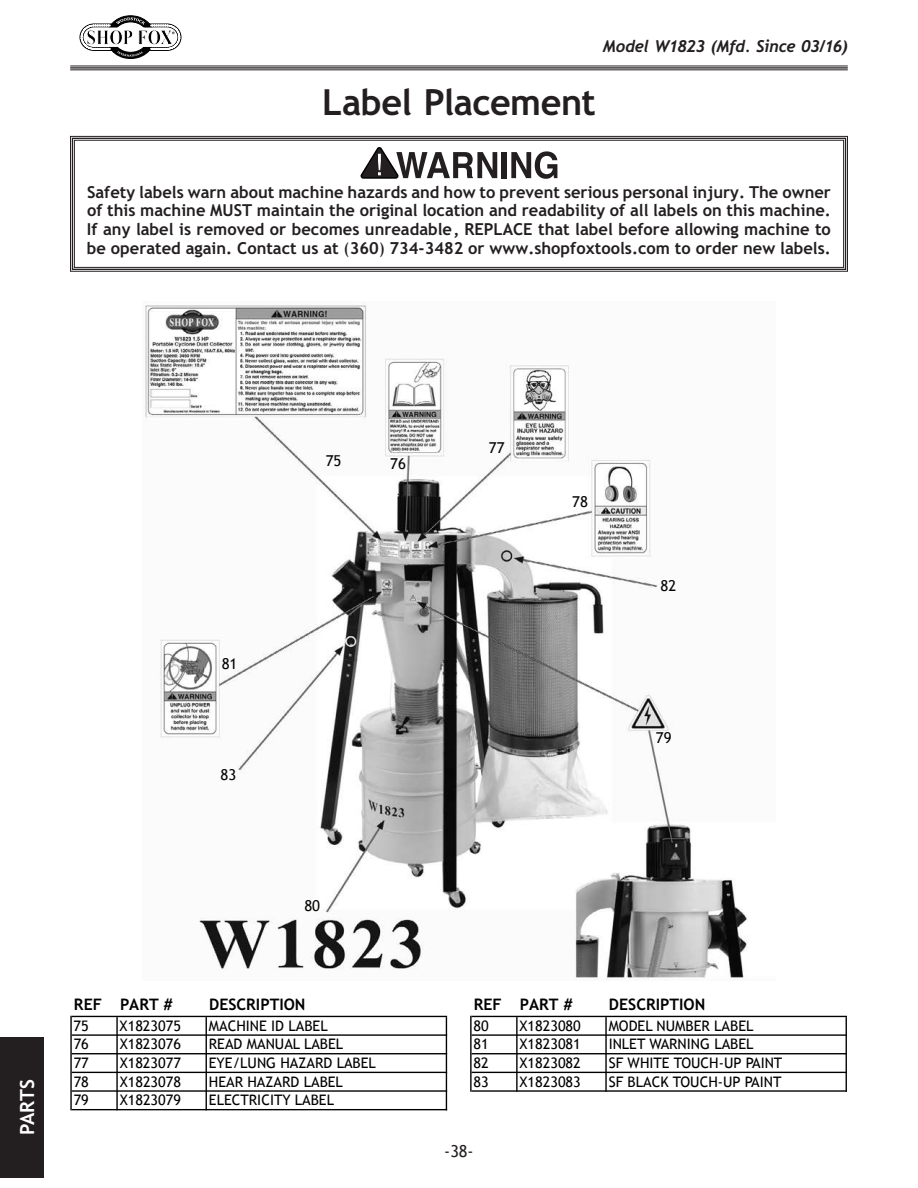
<style>
.page{position:relative;width:918px;height:1188px;background:#fff}
.page>*{position:absolute;margin:0;border:0;box-sizing:border-box;transform-origin:0 0}
.t1{font:36px "Trebuchet MS Bold";letter-spacing:-.015em;color:#231f20}
.t2{font:19.5px "Trebuchet MS Bold";color:#fff}
.t3{font:16.5px/18.8px "Trebuchet MS Bold";color:#231f20;text-align:justify}
.t4{font:italic 16.5px "Trebuchet MS Bold";letter-spacing:-.02em;color:#231f20}
.t5{font:16.5px "Trebuchet MS";color:#231f20}
.t6{font:15.9px "Trebuchet MS Bold";color:#000}
.t7{font:15px "Trebuchet MS";color:#050504}
.t8{font:14.55px "Trebuchet MS";color:#000}
.s1{font-family:"Trebuchet MS"}
</style>
<div class="page">
<svg style="left:79px;top:15px;width:103px;height:44px"></svg>
<hr style="left:70px;top:66px;width:778px;height:4px;background:#6d6a6b">
<hr style="left:70px;top:66px;width:778px;height:1px;background:#231f20">
<hr style="left:70px;top:67px;width:778px;height:2px;background:#231f20">
<hr style="left:70px;top:70px;width:778px;height:1px;background:#231f20">
<div style="left:0;top:1037px;width:43px;height:140px;background:#231f20"></div>
<hr style="left:72px;top:1016px;width:375px;height:1px;background:#000">
<hr style="left:72px;top:1034px;width:375px;height:2px;background:#000">
<hr style="left:72px;top:1053px;width:375px;height:1px;background:#000">
<hr style="left:72px;top:1072px;width:375px;height:1px;background:#000">
<hr style="left:72px;top:1090px;width:375px;height:2px;background:#000">
<hr style="left:70px;top:1016px;width:2px;height:94px;background:#000">
<hr style="left:116px;top:1017px;width:2px;height:93px;background:#000">
<hr style="left:206px;top:1017px;width:1px;height:93px;background:#000">
<hr style="left:446px;top:1017px;width:1px;height:93px;background:#000">
<hr style="left:470px;top:1016px;width:2px;height:76px;background:#000">
<hr style="left:516px;top:1017px;width:2px;height:75px;background:#000">
<hr style="left:605px;top:1017px;width:2px;height:75px;background:#000">
<hr style="left:846px;top:1017px;width:1px;height:75px;background:#000">
<hr style="left:472px;top:1016px;width:375px;height:1px;background:#000">
<hr style="left:472px;top:1034px;width:375px;height:2px;background:#000">
<hr style="left:472px;top:1053px;width:375px;height:1px;background:#000">
<hr style="left:472px;top:1072px;width:375px;height:1px;background:#000">
<hr style="left:472px;top:1090px;width:375px;height:2px;background:#000">
<hr style="left:72px;top:1109px;width:375px;height:1px;background:#000">
<img style="left:145px;top:302px;width:603px;height:678px">
<svg style="left:70px;top:136px;width:778px;height:136px"></svg>
<div style="left:72px;top:138px;width:774px;height:132px;border:1px solid #231f20"></div>
<div style="left:74px;top:140px;width:770px;height:128px;border:1px solid #231f20"></div>
<p class="t4" style="left:603px;top:36px;width:246px">Model W1823 (Mfd. Since 03/16)</p>
<h1 class="t1" style="left:322px;top:79px;width:275px">Label Placement</h1>
<p class="t3" style="left:87px;top:182px;width:746px">Safety labels warn about machine hazards and how to prevent serious personal injury. The owner of this machine MUST maintain the original location and readability of all labels on this machine.<br>If any label is removed or becomes unreadable, REPLACE that label before allowing machine to be operated again. Contact us at <span class="s1">(</span>360<span class="s1">)</span> 734-3482 or www.shopfoxtools.com to order new labels.</p>
<p class="t7" style="left:222px;top:655px;width:17px">81</p>
<p class="t7" style="left:221px;top:766px;width:17px">83</p>
<p class="t7" style="left:326px;top:452px;width:17px">75</p>
<p class="t7" style="left:390px;top:455px;width:17px">76</p>
<p class="t7" style="left:489px;top:439px;width:17px">77</p>
<p class="t7" style="left:572px;top:493px;width:17px">78</p>
<p class="t7" style="left:661px;top:577px;width:17px">82</p>
<p class="t7" style="left:656px;top:729px;width:17px">79</p>
<p class="t2" style="left:15px;top:1135px;width:58px;rotate:-90deg">PARTS</p>
<p class="t7" style="left:304px;top:897px;width:17px">80</p>
<p class="t6" style="left:74px;top:994px;width:100px">REF PART #</p>
<p class="t6" style="left:209px;top:994px;width:98px">DESCRIPTION</p>
<p class="t6" style="left:474px;top:994px;width:100px">REF PART #</p>
<p class="t6" style="left:609px;top:994px;width:98px">DESCRIPTION</p>
<p class="t8" style="left:74px;top:1017px;width:17px">75</p>
<p class="t8" style="left:120px;top:1017px;width:63px">X1823075</p>
<p class="t8" style="left:209px;top:1017px;width:120px">MACHINE ID LABEL</p>
<p class="t8" style="left:473px;top:1017px;width:17px">80</p>
<p class="t8" style="left:519px;top:1017px;width:63px">X1823080</p>
<p class="t8" style="left:609px;top:1017px;width:146px">MODEL NUMBER LABEL</p>
<p class="t8" style="left:74px;top:1036px;width:17px">76</p>
<p class="t8" style="left:120px;top:1036px;width:63px">X1823076</p>
<p class="t8" style="left:209px;top:1036px;width:136px">READ MANUAL LABEL</p>
<p class="t8" style="left:473px;top:1036px;width:17px">81</p>
<p class="t8" style="left:519px;top:1036px;width:63px">X1823081</p>
<p class="t8" style="left:609px;top:1036px;width:146px">INLET WARNING LABEL</p>
<p class="t8" style="left:74px;top:1054px;width:17px">77</p>
<p class="t8" style="left:120px;top:1054px;width:63px">X1823077</p>
<p class="t8" style="left:209px;top:1054px;width:169px">EYE/LUNG HAZARD LABEL</p>
<p class="t8" style="left:473px;top:1054px;width:17px">82</p>
<p class="t8" style="left:520px;top:1054px;width:63px">X1823082</p>
<p class="t8" style="left:609px;top:1054px;width:175px">SF WHITE TOUCH-UP PAINT</p>
<p class="t8" style="left:74px;top:1073px;width:17px">78</p>
<p class="t8" style="left:120px;top:1073px;width:63px">X1823078</p>
<p class="t8" style="left:209px;top:1073px;width:136px">HEAR HAZARD LABEL</p>
<p class="t8" style="left:474px;top:1073px;width:17px">83</p>
<p class="t8" style="left:520px;top:1073px;width:63px">X1823083</p>
<p class="t8" style="left:609px;top:1073px;width:174px">SF BLACK TOUCH-UP PAINT</p>
<p class="t8" style="left:74px;top:1092px;width:17px">79</p>
<p class="t8" style="left:120px;top:1092px;width:63px">X1823079</p>
<p class="t8" style="left:209px;top:1092px;width:127px">ELECTRICITY LABEL</p>
<p class="t5" style="left:444px;top:1141px;width:31px">-38-</p>
</div>
